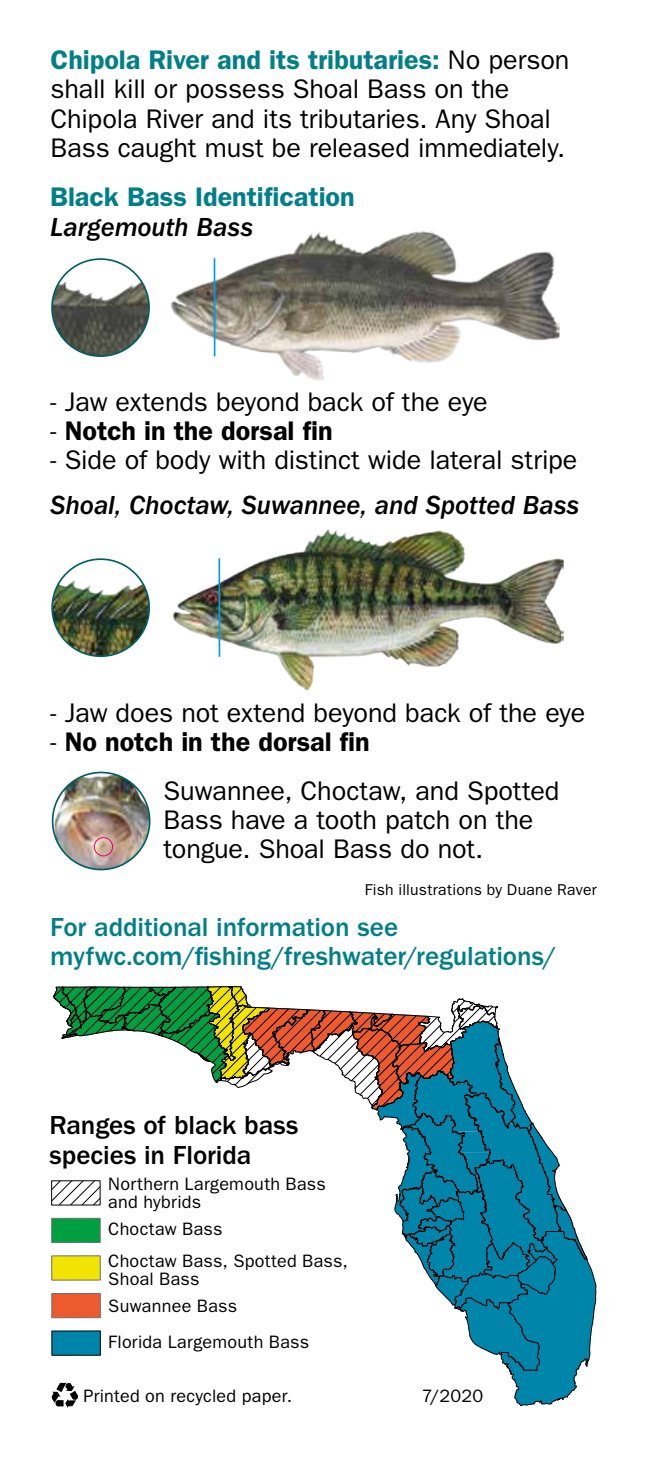
<style>
.page{position:relative;width:648px;height:1458px;background:#fff}
.page>*{position:absolute;margin:0;border:0;box-sizing:border-box;transform-origin:0 0}
.t1{font:27px/29.2px "ITC Franklin Gothic Std";letter-spacing:-.005em;color:#000}
.t2{font:500 27px "ITC Franklin Gothic Std";letter-spacing:-.005em;color:#007f88}
.t3{font:27px "ITC Franklin Gothic Std Med It";color:#000}
.t4{font:600 27px "ITC Franklin Gothic Std";color:#000}
.t5{font:500 27px "ITC Franklin Gothic Std";letter-spacing:-.005em;color:#000}
.t6{font:600 27px "ITC Franklin Gothic Std";color:#007f88}
.t7{font:18px "ITC Franklin Gothic Std";letter-spacing:.015em;color:#000}
.t8{font:15.75px "ITC Franklin Gothic Std";letter-spacing:.015em;color:#000}
.s1{font-weight:600;color:#007f88}
.s2{font-weight:400}
</style>
<div class="page">
<img style="left:170px;top:231px;width:390px;height:149px">
<img style="left:52px;top:259px;width:97px;height:97px">
<div style="left:51px;top:258px;width:99px;height:99px;border:2px solid #006165;border-radius:50%"></div>
<hr style="left:214px;top:258px;width:1px;height:98px;background:#009fe3">
<img style="left:172px;top:529px;width:392px;height:161px">
<img style="left:53px;top:563px;width:96px;height:93px">
<div style="left:51px;top:558px;width:99px;height:99px;border:2px solid #006165;border-radius:50%"></div>
<hr style="left:218px;top:558px;width:2px;height:99px;background:#009fe3">
<img style="left:53px;top:773px;width:96px;height:97px">
<div style="left:52px;top:772px;width:99px;height:98px;border:2px solid #006165;border-radius:50%"></div>
<div style="left:94px;top:837px;width:19px;height:19px;border:1px solid #e6007e;border-radius:50%"></div>
<div style="left:51px;top:1180px;width:49px;height:25px;border:1px solid #030304"></div>
<div style="left:51px;top:1218px;width:50px;height:25px;border:1px solid #6e6f6f"></div>
<div style="left:51px;top:1255px;width:50px;height:25px;border:1px solid #6e6f6f"></div>
<div style="left:51px;top:1293px;width:50px;height:25px;border:1px solid #6e6f6f"></div>
<svg style="left:52px;top:986px;width:545px;height:422px"></svg>
<p class="t1" style="left:51px;top:46px;width:520px"><span class="s1">Chipola River and its tributaries:</span> No person shall kill or possess Shoal Bass on the<br>Chipola River and its tributaries. Any Shoal</p>
<p class="t1" style="left:51px;top:133px;width:516px">Bass caught must be released immediately.</p>
<p class="t6" style="left:50px;top:181px;width:306px">Black Bass Identification</p>
<p class="t3" style="left:50px;top:212px;width:204px">Largemouth Bass</p>
<p class="t1" style="left:51px;top:387px;width:439px">- Jaw extends beyond back of the eye</p>
<p class="t4" style="left:51px;top:415px;width:283px"><span class="s2">-</span> Notch in the dorsal fin</p>
<p class="t1" style="left:51px;top:446px;width:528px">- Side of body with distinct wide lateral stripe</p>
<p class="t3" style="left:51px;top:490px;width:530px">Shoal, Choctaw, Suwannee, and Spotted Bass</p>
<p class="t1" style="left:51px;top:698px;width:536px">- Jaw does not extend beyond back of the eye</p>
<p class="t4" style="left:51px;top:726px;width:321px"><span class="s2">-</span> No notch in the dorsal fin</p>
<p class="t1" style="left:164px;top:776px;width:397px">Suwannee, Choctaw, and Spotted</p>
<p class="t1" style="left:164px;top:805px;width:371px">Bass have a tooth patch on the</p>
<p class="t1" style="left:164px;top:834px;width:321px">tongue. Shoal Bass do not.</p>
<p class="t8" style="left:365px;top:881px;width:234px">Fish illustrations by Duane Raver</p>
<p class="t2" style="left:50px;top:912px;width:350px">For additional information see</p>
<p class="t2" style="left:50px;top:941px;width:508px">myfwc.com/fishing/freshwater/regulations/</p>
<p class="t5" style="left:50px;top:1110px;width:250px">Ranges of black bass</p>
<p class="t5" style="left:50px;top:1139px;width:203px">species in Florida</p>
<p class="t7" style="left:108px;top:1174px;width:219px">Northern Largemouth Bass</p>
<p class="t7" style="left:108px;top:1192px;width:94px">and hybrids</p>
<p class="t7" style="left:108px;top:1219px;width:116px">Choctaw Bass</p>
<p class="t7" style="left:108px;top:1250px;width:241px">Choctaw Bass, Spotted Bass,</p>
<p class="t7" style="left:108px;top:1268px;width:93px">Shoal Bass</p>
<p class="t7" style="left:108px;top:1295px;width:130px">Suwannee Bass</p>
<p class="t7" style="left:108px;top:1331px;width:202px">Florida Largemouth Bass</p>
<p class="t7" style="left:83px;top:1386px;width:210px">Printed on recycled paper.</p>
<p class="t7" style="left:422px;top:1386px;width:63px">7/2020</p>
</div>
